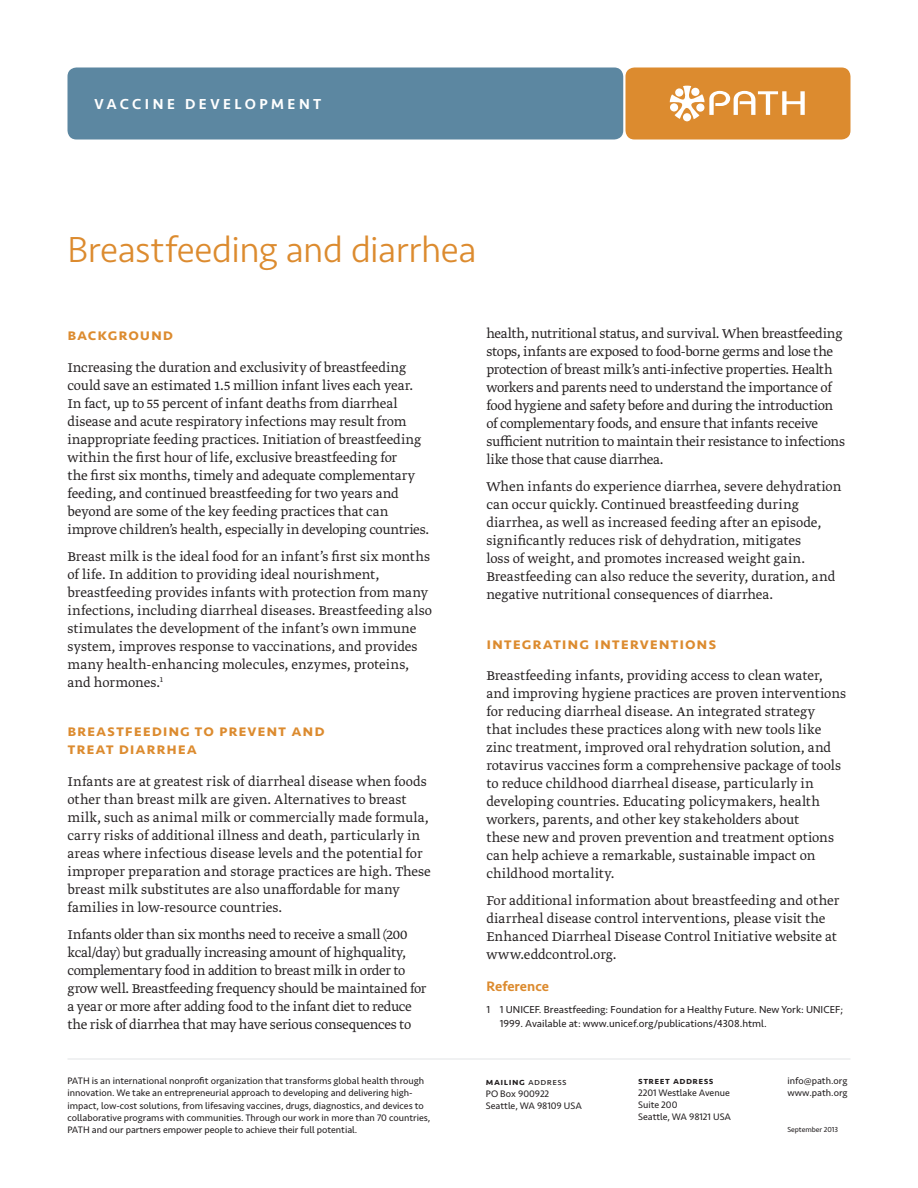
<style>
.page{position:relative;width:918px;height:1188px;background:#fff}
.page>*{position:absolute;margin:0;border:0;box-sizing:border-box;transform-origin:0 0}
.t1{font:300 37.5px "Seravek";letter-spacing:-.015em;color:#dc8b2f}
.headA{font:500 16.5px/18px "Seravek";letter-spacing:.05em;color:#dc8b2f}
.t2{font:300 15px/18px "Greta Text Pro";letter-spacing:-.005em;color:#231f20}
.t3{font:500 15px "Seravek";letter-spacing:.235em;color:#fff}
.refhead{font:500 14.25px "Seravek";color:#dc8b2f}
.t4{font:10.5px/13.5px "Seravek";color:#231f20}
.contact_info{font:9.75px/12px "Seravek";color:#231f20}
.contact_info-2{font:500 9.75px "Seravek";letter-spacing:.05em;color:#231f20}
.date{font:7.5px "Seravek";color:#231f20}
.s1{font-weight:400}
</style>
<div class="page">
<div style="left:626px;top:68px;width:224px;height:72px;background:#dc8b2f;border-radius:9px"></div>
<div style="left:683px;top:113px;width:8px;height:8px;background:#fff;border-radius:50%"></div>
<svg style="left:670px;top:86px;width:135px;height:33px"></svg>
<div style="left:68px;top:68px;width:555px;height:72px;background:#5c87a1;border-radius:9px"></div>
<hr style="left:68px;top:1058px;width:782px;height:2px;background:#e6e7e9">
<p class="t3" style="left:94px;top:95px;width:228px">VACCINE DEVELOPMENT</p>
<p class="t1" style="left:68px;top:228px;width:411px">Breastfeeding and diarrhea</p>
<p class="headA" style="left:68px;top:326px;width:107px">Background</p>
<p class="t2" style="left:68px;top:359px;width:363px">Increasing the duration and exclusivity of breastfeeding could save an estimated 1.5 million infant lives each year.<br>In fact, up to 55 percent of infant deaths from diarrheal disease and acute respiratory infections may result from inappropriate feeding practices. Initiation of breastfeeding within the first hour of life, exclusive breastfeeding for<br>the first six months, timely and adequate complementary feeding, and continued breastfeeding for two years and beyond are some of the key feeding practices that can improve children’s health, especially in developing countries.</p>
<p class="t2" style="left:68px;top:548px;width:366px">Breast milk is the ideal food for an infant’s first six months of life. In addition to providing ideal nourishment, breastfeeding provides infants with protection from many infections, including diarrheal diseases. Breastfeeding also stimulates the development of the infant’s own immune system, improves response to vaccinations, and provides many health-enhancing molecules, enzymes, proteins, and hormones.<sup>1</sup></p>
<p class="headA" style="left:68px;top:722px;width:259px">Breastfeeding to prevent and treat diarrhea</p>
<p class="t2" style="left:68px;top:773px;width:365px">Infants are at greatest risk of diarrheal disease when foods other than breast milk are given. Alternatives to breast milk, such as animal milk or commercially made formula, carry risks of additional illness and death, particularly in areas where infectious disease levels and the potential for improper preparation and storage practices are high. These breast milk substitutes are also unaffordable for many families in low-resource countries.</p>
<p class="t2" style="left:68px;top:926px;width:360px">Infants older than six months need to receive a small (200 kcal/day) but gradually increasing amount of highquality, complementary food in addition to breast milk in order to grow well. Breastfeeding frequency should be maintained for a year or more after adding food to the infant diet to reduce the risk of diarrhea that may have serious consequences to</p>
<p class="t2" style="left:486px;top:326px;width:360px">health, nutritional status, and survival. When breastfeeding stops, infants are exposed to food-borne germs and lose the protection of breast milk’s anti-infective properties. Health workers and parents need to understand the importance of food hygiene and safety before and during the introduction of complementary foods, and ensure that infants receive sufficient nutrition to maintain their resistance to infections like those that cause diarrhea.</p>
<p class="t2" style="left:486px;top:479px;width:356px">When infants do experience diarrhea, severe dehydration can occur quickly. Continued breastfeeding during diarrhea, as well as increased feeding after an episode, significantly reduces risk of dehydration, mitigates<br>loss of weight, and promotes increased weight gain.<br>Breastfeeding can also reduce the severity, duration, and negative nutritional consequences of diarrhea.</p>
<p class="headA" style="left:486px;top:634px;width:231px">I ntegrating interventions</p>
<p class="t2" style="left:486px;top:667px;width:361px">Breastfeeding infants, providing access to clean water, and improving hygiene practices are proven interventions for reducing diarrheal disease. An integrated strategy<br>that includes these practices along with new tools like zinc treatment, improved oral rehydration solution, and rotavirus vaccines form a comprehensive package of tools to reduce childhood diarrheal disease, particularly in developing countries. Educating policymakers, health workers, parents, and other key stakeholders about<br>these new and proven prevention and treatment options can help achieve a remarkable, sustainable impact on childhood mortality.</p>
<p class="t2" style="left:486px;top:892px;width:355px">For additional information about breastfeeding and other diarrheal disease control interventions, please visit the Enhanced Diarrheal Disease Control Initiative website at www.eddcontrol.org.</p>
<p class="refhead" style="left:486px;top:977px;width:64px">Reference</p>
<p class="t4" style="left:500px;top:1003px;width:345px;text-indent:-14px">1 1 UNICEF. Breastfeeding: Foundation for a Healthy Future. New York: UNICEF;<br>1999. Available at: www.unicef.org/publications/4308.html.</p>
<p class="contact_info" style="left:68px;top:1075px;width:364px">PATH is an international nonprofit organization that transforms global health through innovation. We take an entrepreneurial approach to developing and delivering high&shy;impact, low-cost solutions, from lifesaving vaccines, drugs, diagnostics, and devices to collaborative programs with communities. Through our work in more than 70 countries, PATH and our partners empower people to achieve their full potential.</p>
<p class="contact_info-2" style="left:638px;top:1074px;width:77px">street address</p>
<p class="contact_info-2" style="left:486px;top:1075px;width:82px">mailing <span class="s1">address</span></p>
<p class="contact_info" style="left:486px;top:1087px;width:65px">PO Box 900922</p>
<p class="contact_info" style="left:486px;top:1099px;width:97px">Seattle, WA 98109 USA</p>
<p class="contact_info" style="left:638px;top:1087px;width:93px">2201 Westlake Avenue</p>
<p class="contact_info" style="left:638px;top:1099px;width:41px">Suite 200</p>
<p class="contact_info" style="left:638px;top:1111px;width:94px">Seattle, WA 98121 USA</p>
<p class="contact_info" style="left:787px;top:1075px;width:62px">info@path.org www.path.org</p>
<p class="date" style="left:787px;top:1125px;width:52px">September 2013</p>
</div>
